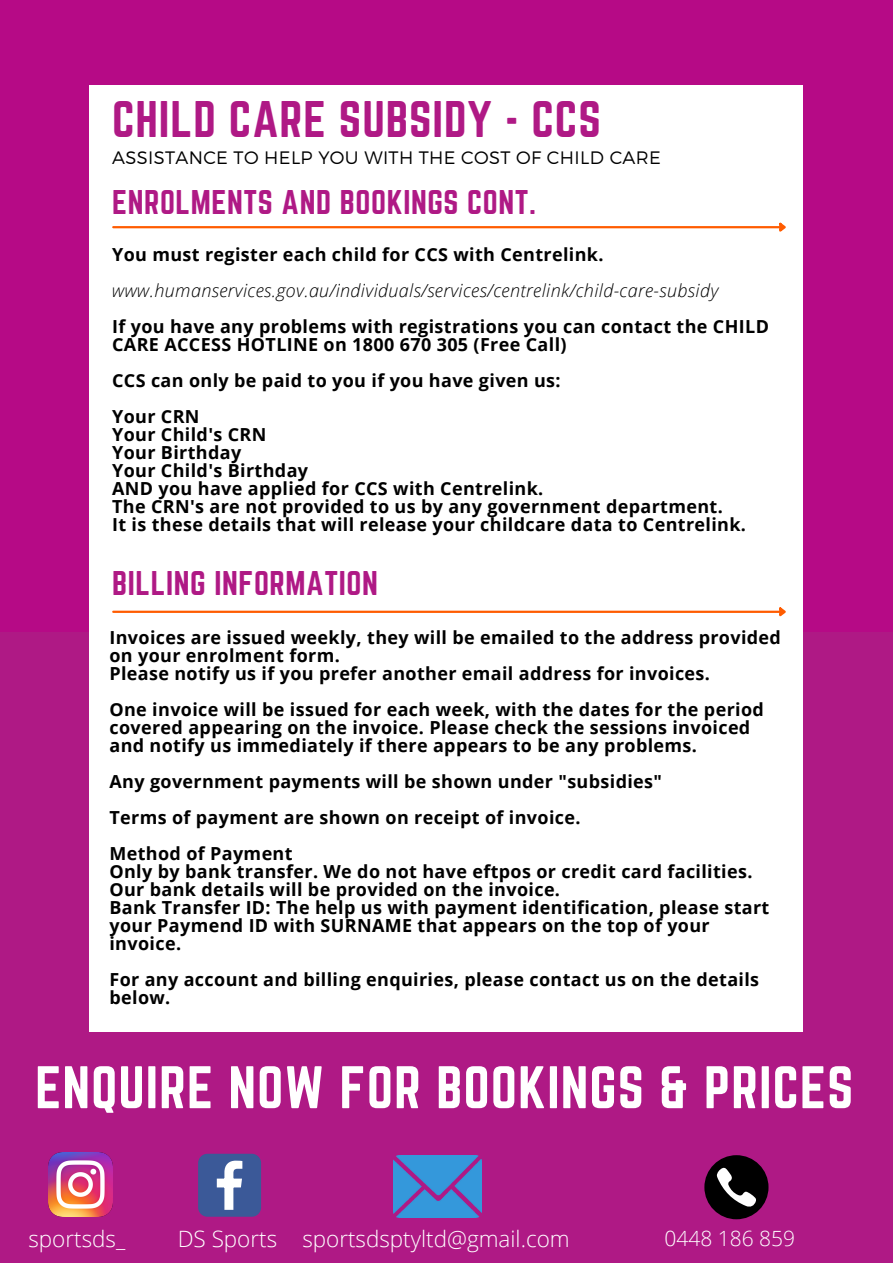
<style>
.page{position:relative;width:893px;height:1264px;background:#fff}
.page>*{position:absolute;margin:0;border:0;box-sizing:border-box;transform-origin:0 0}
.t1{font:52.5px "Norwester";letter-spacing:.02em;color:#fff}
.t2{font:45px "Norwester";letter-spacing:.02em;color:#af1985}
.t3{font:30px "Norwester";letter-spacing:.02em;color:#af1985}
.t4{font:300 22.5px "Open Sans";color:#fff}
.t5{font:300 21px "Open Sans";color:#fff}
.t6{font:700 18px/18px "Open Sans";letter-spacing:.02em;color:#000}
.t7{font:italic 300 18px "Open Sans";letter-spacing:.02em;color:#000}
.t8{font:300 18px "Montserrat";letter-spacing:.02em;color:#000}
</style>
<div class="page">
<div style="left:0;top:0;width:892px;height:1262px;background:#af1985"></div>
<img style="left:49px;top:1152px;width:64px;height:64px">
<svg style="left:198px;top:1153px;width:63px;height:63px;background:#5d71a7"></svg>
<img style="left:394px;top:1155px;width:87px;height:61px">
<div style="left:704px;top:1155px;width:64px;height:64px;background:#000;border-radius:50%"></div>
<svg style="left:716px;top:1167px;width:40px;height:40px"></svg>
<div style="left:0;top:0;width:892px;height:631px;background:#b60a86"></div>
<div style="left:89px;top:85px;width:714px;height:946px;background:#fff"></div>
<hr style="left:113px;top:226px;width:666px;height:2px;background:#ff5c00">
<svg style="left:777px;top:222px;width:9px;height:10px"></svg>
<hr style="left:113px;top:610px;width:666px;height:3px;background:#ff5c00">
<svg style="left:777px;top:607px;width:9px;height:10px"></svg>
<p class="t2" style="left:112px;top:92px;width:490px">CHILD CARE SUBSIDY - CCS</p>
<p class="t8" style="left:112px;top:146px;width:550px">ASSISTANCE TO HELP YOU WITH THE COST OF CHILD CARE</p>
<p class="t3" style="left:112px;top:184px;width:425px">ENROLMENTS AND BOOKINGS CONT.</p>
<p class="t6" style="left:112px;top:245px;width:493px">You must register each child for CCS with Centrelink.</p>
<p class="t7" style="left:112px;top:277px;width:607px">www.humanservices.gov.au/individuals/services/centrelink/child-care-subsidy</p>
<p class="t6" style="left:112px;top:316px;width:658px">If you have any problems with registrations you can contact the CHILD<br>CARE ACCESS HOTLINE on 1800 670 305 (Free Call)</p>
<p class="t6" style="left:112px;top:370px;width:450px">CCS can only be paid to you if you have given us:</p>
<p class="t6" style="left:112px;top:406px;width:89px">Your CRN</p>
<p class="t6" style="left:112px;top:424px;width:156px">Your Child's CRN</p>
<p class="t6" style="left:112px;top:442px;width:131px">Your Birthday</p>
<p class="t6" style="left:112px;top:460px;width:197px">Your Child's Birthday</p>
<p class="t6" style="left:112px;top:478px;width:432px">AND you have applied for CCS with Centrelink.</p>
<p class="t6" style="left:112px;top:496px;width:612px">The CRN's are not provided to us by any government department.</p>
<p class="t6" style="left:112px;top:514px;width:635px">It is these details that will release your childcare data to Centrelink.</p>
<p class="t3" style="left:112px;top:565px;width:267px">BILLING INFORMATION</p>
<p class="t6" style="left:109px;top:628px;width:673px">Invoices are issued weekly, they will be emailed to the address provided on your enrolment form.</p>
<p class="t6" style="left:109px;top:664px;width:602px">Please notify us if you prefer another email address for invoices.</p>
<p class="t6" style="left:109px;top:700px;width:656px">One invoice will be issued for each week, with the dates for the period covered appearing on the invoice. Please check the sessions invoiced and notify us immediately if there appears to be any problems.</p>
<p class="t6" style="left:109px;top:772px;width:554px">Any government payments will be shown under "subsidies"</p>
<p class="t6" style="left:109px;top:808px;width:472px">Terms of payment are shown on receipt of invoice.</p>
<p class="t6" style="left:109px;top:844px;width:185px">Method of Payment</p>
<p class="t6" style="left:109px;top:862px;width:644px">Only by bank transfer. We do not have eftpos or credit card facilities.</p>
<p class="t6" style="left:109px;top:880px;width:452px">Our bank details will be provided on the invoice.</p>
<p class="t6" style="left:109px;top:898px;width:661px">Bank Transfer ID: The help us with payment identification, please start your Paymend ID with SURNAME that appears on the top of your invoice.</p>
<p class="t6" style="left:109px;top:969px;width:651px">For any account and billing enquiries, please contact us on the details below.</p>
<p class="t1" style="left:35px;top:1055px;width:819px">ENQUIRE NOW FOR BOOKINGS &amp; PRICES</p>
<p class="t4" style="left:28px;top:1223px;width:98px">sportsds_</p>
<p class="t4" style="left:178px;top:1223px;width:101px">DS Sports</p>
<p class="t4" style="left:302px;top:1223px;width:269px">sportsdsptyltd@gmail.com</p>
<p class="t5" style="left:664px;top:1223px;width:132px">0448 186 859</p>
</div>
